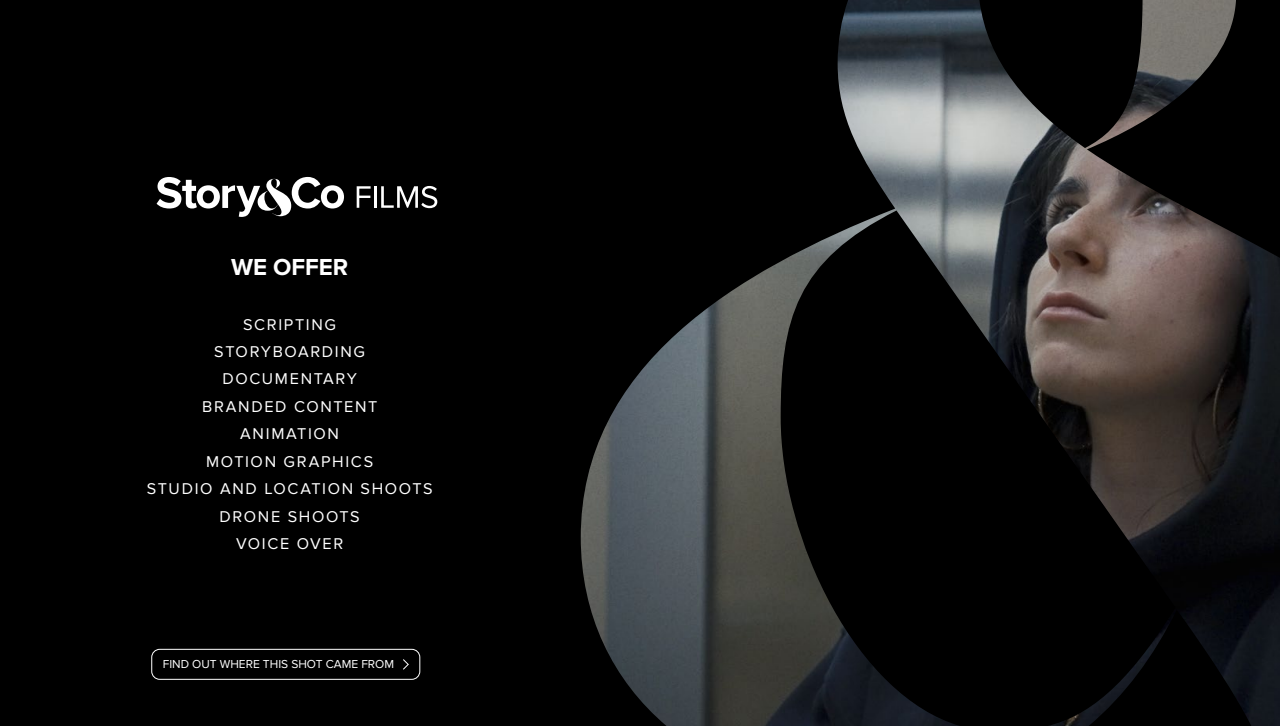
<style>
.page{position:relative;width:1280px;height:726px;background:#000}
.page>*{position:absolute;margin:0;border:0;box-sizing:border-box;transform-origin:0 0}
.t1{font:700 24px "Proxima Nova";color:#fff}
.t2{font:16.2px/27.4px "Proxima Nova";letter-spacing:.1em;color:#fff;text-align:center}
.t3{font:12px "Proxima Nova";color:#fff}
</style>
<div class="page">
<img style="left:581px;top:0;width:699px;height:726px">
<svg style="left:357px;top:186px;width:14px;height:22px"></svg>
<hr style="left:374px;top:186px;width:3px;height:22px;background:#fff">
<svg style="left:381px;top:186px;width:56px;height:22px"></svg>
<svg style="left:157px;top:177px;width:187px;height:40px"></svg>
<div style="left:151px;top:649px;width:269px;height:31px;border:1px solid #fff;border-radius:8px"></div>
<div style="left:405px;top:666px;width:16px;height:16px;background:#000;opacity:.25"></div>
<div style="left:405px;top:661px;width:16px;height:16px;background:#000"></div>
<svg style="left:403px;top:659px;width:6px;height:11px"></svg>
<h1 class="t1" style="left:231px;top:253px;width:119px">WE OFFER</h1>
<p class="t2" style="left:147px;top:311px;width:287px">SCRIPTING<br>STORYBOARDING<br>DOCUMENTARY<br>BRANDED CONTENT<br>ANIMATION<br>MOTION GRAPHICS<br>STUDIO AND LOCATION SHOOTS<br>DRONE SHOOTS<br>VOICE OVER</p>
<p class="t3" style="left:163px;top:658px;width:233px">FIND OUT WHERE THIS SHOT CAME FROM</p>
</div>
